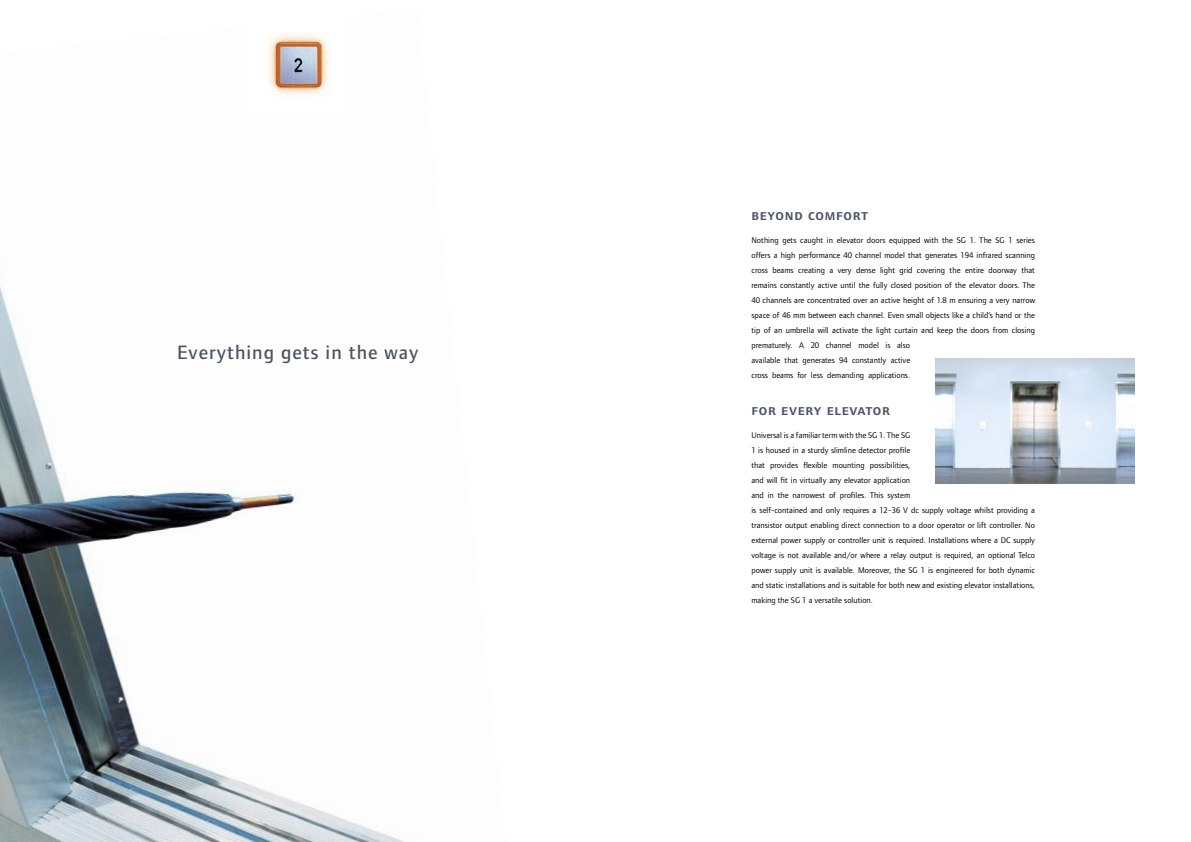
<style>
.page{position:relative;width:1191px;height:842px;background:#fff}
.page>*{position:absolute;margin:0;border:0;box-sizing:border-box;transform-origin:0 0}
.t1{font:500 20px "Foundry Form Sans";letter-spacing:.05em;color:#4c5462}
.t2{font:15px "Foundry Form Sans Demi SC";letter-spacing:.05em;color:#4c5462}
.t3{font:8.5px/15px "Foundry Form Sans";color:#000}
</style>
<div class="page">
<img style="left:0;top:285px;width:405px;height:557px">
<img style="left:268px;top:34px;width:60px;height:61px">
<img style="left:935px;top:359px;width:199px;height:124px">
<p class="t1" style="left:177px;top:341px;width:242px">Everything gets in the way</p>
<p class="t2" style="left:751px;top:207px;width:118px">beyond comfort</p>
<p class="t3" style="left:751px;top:233px;width:285px">Nothing gets caught in elevator doors equipped with the SG 1. The SG 1 series offers a high performance 40 channel model that generates 194 infrared scanning cross beams creating a very dense light grid covering the entire doorway that remains constantly active until the fully closed position of the elevator doors. The 40 channels are concentrated over an active height of 1.8 m ensuring a very narrow space of 46 mm between each channel. Even small objects like a child’s hand or the tip of an umbrella will activate the light curtain and keep the doors from closing prematurely. A 20 channel model is also<br>available that generates 94 constantly active<br>cross beams for less demanding applications.</p>
<p class="t2" style="left:751px;top:402px;width:140px">for every elevator</p>
<p class="t3" style="left:751px;top:428px;width:285px">Universal is a familiar term with the SG 1. The SG<br>1 is housed in a sturdy slimline detector profile<br>that provides flexible mounting possibilities,<br>and will fit in virtually any elevator application<br>and in the narrowest of profiles. This system<br>is self-contained and only requires a 12-36 V dc supply voltage whilst providing a transistor output enabling direct connection to a door operator or lift controller. No external power supply or controller unit is required. Installations where a DC supply voltage is not available and/or where a relay output is required, an optional Telco power supply unit is available. Moreover, the SG 1 is engineered for both dynamic and static installations and is suitable for both new and existing elevator installations, making the SG 1 a versatile solution.</p>
</div>
